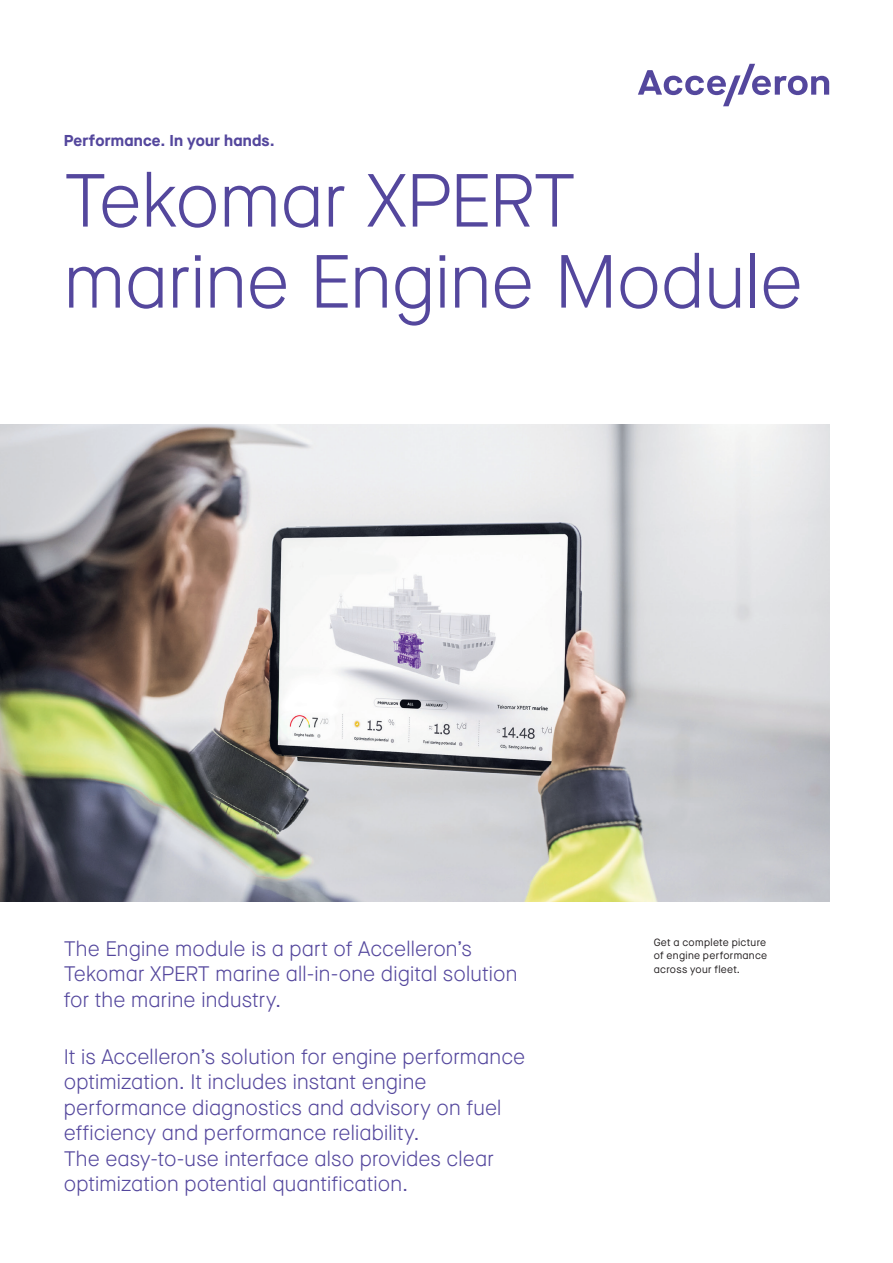
<style>
.page{position:relative;width:893px;height:1263px;background:#fff}
.page>*{position:absolute;margin:0;border:0;box-sizing:border-box;transform-origin:0 0}
.Headline_50{font:300 75px/81px "Maison Neue";letter-spacing:-.005em;color:#54479d}
.Lead_14{font:300 21px/25.5px "Maison Neue";letter-spacing:.01em;color:#54479d}
.Headline_80{font:700 15.75px "Maison Neue";letter-spacing:.015em;color:#54479d}
.Caption_7{font:10.5px/13.5px "Maison Neue";letter-spacing:.03em;color:#231f20;text-align:justify}
</style>
<div class="page">
<img style="left:0;top:425px;width:829px;height:477px">
<svg style="left:638px;top:64px;width:191px;height:42px"></svg>
<p class="Headline_80" style="left:64px;top:129px;width:213px">Performance. In your hands.</p>
<p class="Headline_50" style="left:64px;top:160px;width:741px">Tekomar XPERT marine Engine Module</p>
<p class="Lead_14" style="left:64px;top:935px;width:455px">The Engine module is a part of Accelleron’s<br>Tekomar XPERT marine all-in-one digital solution for the marine industry.</p>
<p class="Lead_14" style="left:64px;top:1043px;width:463px">It is Accelleron’s solution for engine performance optimization. It includes instant engine performance diagnostics and advisory on fuel efficiency and performance reliability.<br>The easy-to-use interface also provides clear optimization potential quantification.</p>
<p class="Caption_7" style="left:654px;top:935px;width:115px">Get a complete picture of engine performance across your fleet.</p>
</div>
